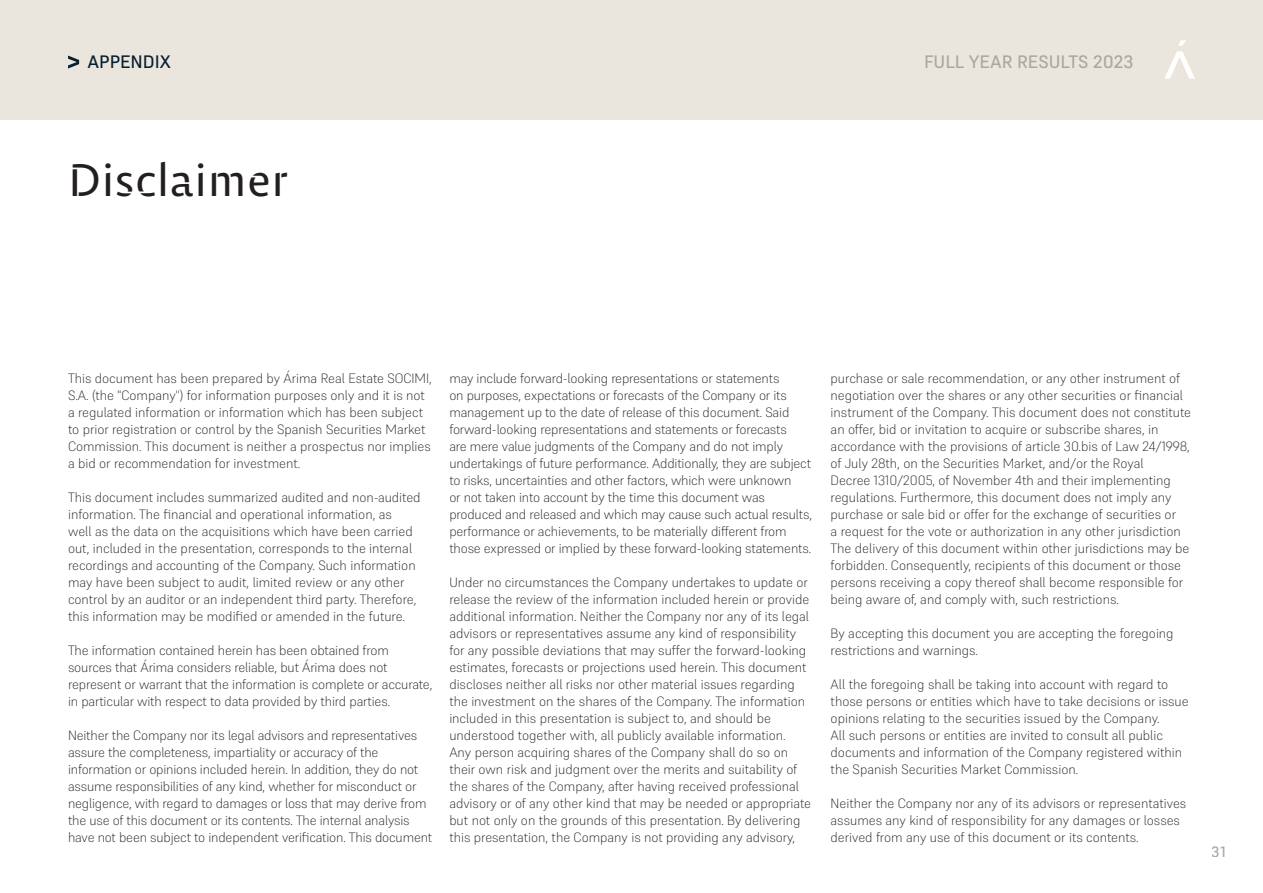
<style>
.page{position:relative;width:1263px;height:893px;background:#fff}
.page>*{position:absolute;margin:0;border:0;box-sizing:border-box;transform-origin:0 0}
.t1{font:45px "Bespoke Stencil";color:#231f20}
.t2{font:500 18px "Supreme";color:#a8a8a4}
.t3{font:500 18px "Supreme";color:#062031}
.t4{font:500 15px "Supreme";color:#a8a8a4}
.t5{font:200 13.5px/17px "Supreme";color:#231f20}
</style>
<div class="page">
<div style="left:0;top:0;width:1263px;height:119px;background:#ebe6dd"></div>
<svg style="left:68px;top:56px;width:11px;height:13px"></svg>
<svg style="left:1164px;top:40px;width:31px;height:39px"></svg>
<h2 class="t3" style="left:88px;top:51px;width:85px">APPENDIX</h2>
<h2 class="t2" style="left:924px;top:51px;width:211px">FULL YEAR RESULTS 2023</h2>
<h1 class="t1" style="left:68px;top:152px;width:222px">Disclaimer</h1>
<p class="t5" style="left:68px;top:369px;width:365px">This document has been prepared by Árima Real Estate SOCIMI, S.A. (the "Company'') for information purposes only and it is not a regulated information or information which has been subject to prior registration or control by the Spanish Securities Market Commission. This document is neither a prospectus nor implies a bid or recommendation for investment.</p>
<p class="t5" style="left:68px;top:488px;width:354px">This document includes summarized audited and non-audited information. The financial and operational information, as<br>well as the data on the acquisitions which have been carried out, included in the presentation, corresponds to the internal recordings and accounting of the Company. Such information may have been subject to audit, limited review or any other control by an auditor or an independent third party. Therefore, this information may be modified or amended in the future.</p>
<p class="t5" style="left:68px;top:642px;width:366px">The information contained herein has been obtained from sources that Árima considers reliable, but Árima does not represent or warrant that the information is complete or accurate, in particular with respect to data provided by third parties.</p>
<p class="t5" style="left:68px;top:727px;width:366px">Neither the Company nor its legal advisors and representatives assure the completeness, impartiality or accuracy of the information or opinions included herein. In addition, they do not assume responsibilities of any kind, whether for misconduct or negligence, with regard to damages or loss that may derive from the use of this document or its contents. The internal analysis have not been subject to independent verification. This document</p>
<p class="t5" style="left:449px;top:369px;width:364px">may include forward-looking representations or statements<br>on purposes, expectations or forecasts of the Company or its management up to the date of release of this document. Said forward-looking representations and statements or forecasts<br>are mere value judgments of the Company and do not imply undertakings of future performance. Additionally, they are subject to risks, uncertainties and other factors, which were unknown<br>or not taken into account by the time this document was produced and released and which may cause such actual results, performance or achievements, to be materially different from those expressed or implied by these forward-looking statements.</p>
<p class="t5" style="left:449px;top:574px;width:363px">Under no circumstances the Company undertakes to update or release the review of the information included herein or provide additional information. Neither the Company nor any of its legal advisors or representatives assume any kind of responsibility for any possible deviations that may suffer the forward-looking estimates, forecasts or projections used herein. This document discloses neither all risks nor other material issues regarding the investment on the shares of the Company. The information included in this presentation is subject to, and should be understood together with, all publicly available information.<br>Any person acquiring shares of the Company shall do so on their own risk and judgment over the merits and suitability of the shares of the Company, after having received professional advisory or of any other kind that may be needed or appropriate but not only on the grounds of this presentation. By delivering this presentation, the Company is not providing any advisory,</p>
<p class="t5" style="left:831px;top:370px;width:362px">purchase or sale recommendation, or any other instrument of negotiation over the shares or any other securities or financial instrument of the Company. This document does not constitute an offer, bid or invitation to acquire or subscribe shares, in accordance with the provisions of article 30.bis of Law 24/1998, of July 28th, on the Securities Market, and/or the Royal<br>Decree 1310/2005, of November 4th and their implementing regulations. Furthermore, this document does not imply any purchase or sale bid or offer for the exchange of securities or<br>a request for the vote or authorization in any other jurisdiction The delivery of this document within other jurisdictions may be forbidden. Consequently, recipients of this document or those persons receiving a copy thereof shall become responsible for being aware of, and comply with, such restrictions.</p>
<p class="t5" style="left:831px;top:625px;width:344px">By accepting this document you are accepting the foregoing restrictions and warnings.</p>
<p class="t5" style="left:831px;top:676px;width:360px">All the foregoing shall be taking into account with regard to those persons or entities which have to take decisions or issue opinions relating to the securities issued by the Company.<br>All such persons or entities are invited to consult all public documents and information of the Company registered within the Spanish Securities Market Commission.</p>
<p class="t5" style="left:831px;top:795px;width:357px">Neither the Company nor any of its advisors or representatives assumes any kind of responsibility for any damages or losses derived from any use of this document or its contents.</p>
<p class="t4" style="left:1212px;top:842px;width:15px">31</p>
</div>
